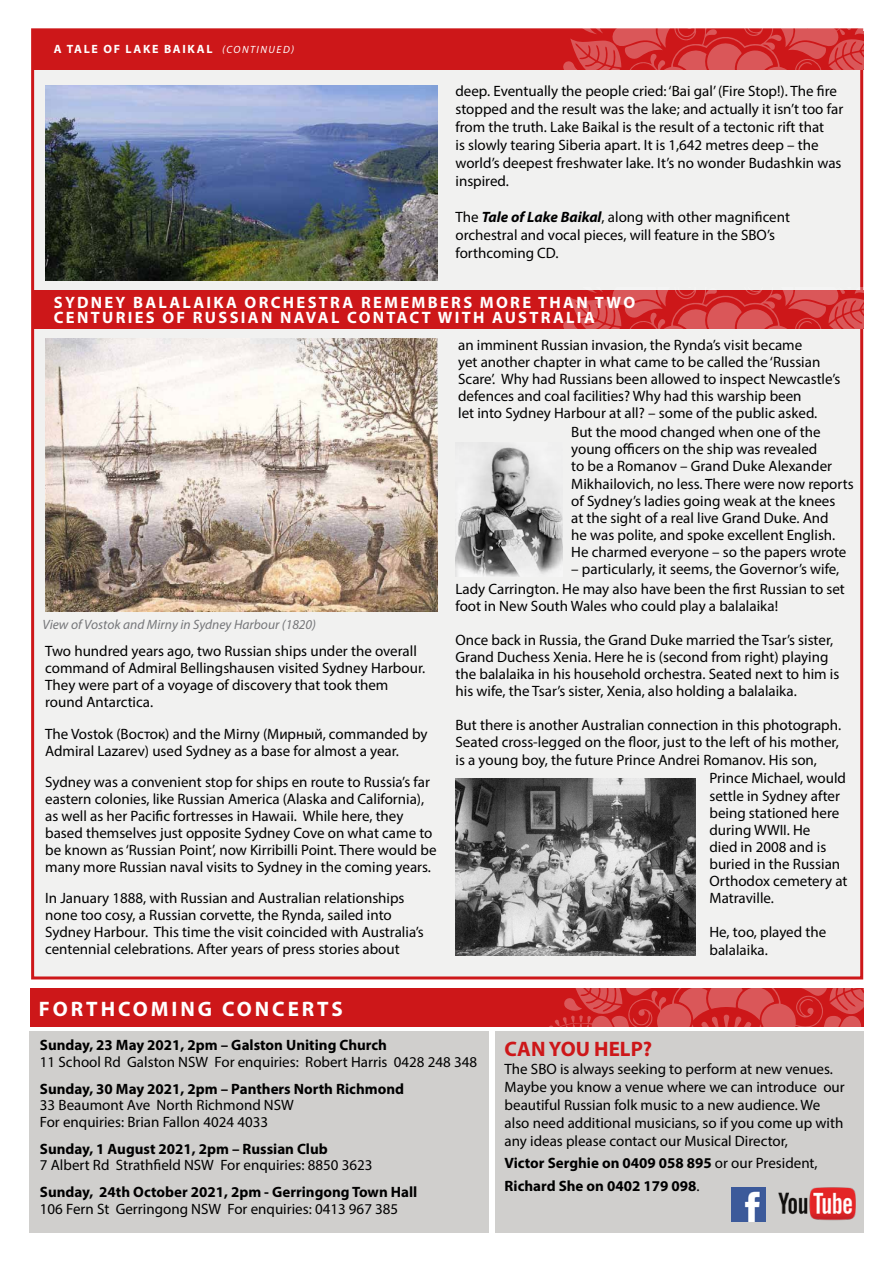
<style>
.page{position:relative;width:893px;height:1263px;background:#fff}
.page>*{position:absolute;margin:0;border:0;box-sizing:border-box;transform-origin:0 0}
.t1{font:700 21px "Myriad Pro";letter-spacing:.14em;color:#fff}
.t2{font:700 21px "Myriad Pro";color:#cd1719}
.t3{font:700 16.5px/15px "Myriad Pro";letter-spacing:.14em;color:#fff}
.t4{font:15px/17.1px "Myriad Pro";color:#000}
.t5{font:700 15px "Myriad Pro";color:#000}
.t6{font:italic 13.5px "Myriad Pro";color:#76777a}
.t7{font:700 12px "Myriad Pro";letter-spacing:.14em;color:#fff}
.s1{font-weight:400;font-style:italic;font-size:10.5px}
.s2{font-weight:700;font-style:italic}
.s3{font-weight:400}
</style>
<div class="page">
<div style="left:31px;top:28px;width:832px;height:951px;background:#f1f1f0;border:3px solid #cd1719"></div>
<div style="left:34px;top:31px;width:829px;height:39px;background:#cd1719"></div>
<div style="left:34px;top:290px;width:829px;height:38px;background:#cd1719"></div>
<svg style="left:562px;top:28px;width:301px;height:42px"></svg>
<svg style="left:563px;top:287px;width:300px;height:41px"></svg>
<img style="left:45px;top:85px;width:392px;height:195px">
<img style="left:45px;top:338px;width:392px;height:274px">
<div style="left:495px;top:1031px;width:368px;height:202px;background:#d0cfcd"></div>
<div style="left:30px;top:1031px;width:459px;height:202px;background:#d0cfcd"></div>
<div style="left:30px;top:988px;width:833px;height:39px;background:#cd1719"></div>
<svg style="left:549px;top:988px;width:314px;height:39px"></svg>
<img style="left:778px;top:1187px;width:78px;height:34px">
<img style="left:731px;top:1187px;width:34px;height:35px">
<img style="left:455px;top:778px;width:240px;height:178px">
<img style="left:455px;top:442px;width:108px;height:134px">
<p class="t7" style="left:54px;top:42px;width:242px">A TALE OF LAKE BAIKAL <span class="s1">(CONTINUED)</span></p>
<p class="t4" style="left:455px;top:82px;width:389px;line-height:18px">deep. Eventually the people cried: ‘Bai gal’ (Fire Stop!). The fire stopped and the result was the lake; and actually it isn’t too far from the truth. Lake Baikal is the result of a tectonic rift that<br>is slowly tearing Siberia apart. It is 1,642 metres deep – the world’s deepest freshwater lake. It’s no wonder Budashkin was inspired.</p>
<p class="t4" style="left:455px;top:208px;width:336px;line-height:18px">The <span class="s2">Tale of Lake Baikal</span>, along with other magnificent orchestral and vocal pieces, will feature in the SBO’s forthcoming CD.</p>
<p class="t3" style="left:54px;top:294px;width:583px">SYDNEY BALALAIKA ORCHESTRA REMEMBERS MORE THAN TWO<br>CENTURIES OF RUSSIAN NAVAL CONTACT WITH AUSTRALIA</p>
<p class="t6" style="left:43px;top:617px;width:275px">View of Vostok and Mirny in Sydney Harbour (1820)</p>
<p class="t4" style="left:45px;top:642px;width:382px">Two hundred years ago, two Russian ships under the overall command of Admiral Bellingshausen visited Sydney Harbour.<br>They were part of a voyage of discovery that took them round Antarctica.</p>
<p class="t4" style="left:45px;top:725px;width:384px">The Vostok (Восток) and the Mirny (Мирный, commanded by<br>Admiral Lazarev) used Sydney as a base for almost a year.</p>
<p class="t4" style="left:45px;top:773px;width:393px">Sydney was a convenient stop for ships en route to Russia’s far eastern colonies, like Russian America (Alaska and California), as well as her Pacific fortresses in Hawaii. While here, they based themselves just opposite Sydney Cove on what came to be known as ‘Russian Point’, now Kirribilli Point. There would be many more Russian naval visits to Sydney in the coming years.</p>
<p class="t4" style="left:45px;top:889px;width:380px">In January 1888, with Russian and Australian relationships none too cosy, a Russian corvette, the Rynda, sailed into Sydney Harbour. This time the visit coincided with Australia’s centennial celebrations. After years of press stories about</p>
<p class="t1" style="left:39px;top:995px;width:305px">FORTHCOMING CONCERTS</p>
<p class="t4" style="left:458px;top:336px;width:384px">an imminent Russian invasion, the Rynda’s visit became<br>yet another chapter in what came to be called the ‘Russian Scare’. Why had Russians been allowed to inspect Newcastle’s defences and coal facilities? Why had this warship been<br>let into Sydney Harbour at all? – some of the public asked.</p>
<p class="t4" style="left:571px;top:423px;width:284px">But the mood changed when one of the young officers on the ship was revealed<br>to be a Romanov – Grand Duke Alexander Mikhailovich, no less. There were now reports of Sydney’s ladies going weak at the knees<br>at the sight of a real live Grand Duke. And<br>he was polite, and spoke excellent English.<br>He charmed everyone – so the papers wrote</p>
<p class="t4" style="left:455px;top:559px;width:391px;line-height:19.5px;text-indent:116px">– particularly, it seems, the Governor’s wife,<br>Lady Carrington. He may also have been the first Russian to set</p>
<p class="t4" style="left:455px;top:597px;width:324px">foot in New South Wales who could play a balalaika!</p>
<p class="t4" style="left:455px;top:631px;width:385px">Once back in Russia, the Grand Duke married the Tsar’s sister, Grand Duchess Xenia. Here he is (second from right) playing the balalaika in his household orchestra. Seated next to him is his wife, the Tsar’s sister, Xenia, also holding a balalaika.</p>
<p class="t4" style="left:455px;top:716px;width:387px">But there is another Australian connection in this photograph.<br>Seated cross-legged on the floor, just to the left of his mother, is a young boy, the future Prince Andrei Romanov. His son,</p>
<p class="t4" style="left:709px;top:770px;width:139px">Prince Michael, would settle in Sydney after being stationed here during WWII. He<br>died in 2008 and is buried in the Russian<br>Orthodox cemetery at<br>Matraville.</p>
<p class="t4" style="left:709px;top:923px;width:118px">He, too, played the balalaika.</p>
<p class="t5" style="left:40px;top:1035px;width:349px">Sunday, 23 May 2021, 2pm – Galston Uniting Church</p>
<p class="t4" style="left:40px;top:1053px;width:439px">11 School Rd Galston NSW For enquiries: Robert Harris 0428 248 348</p>
<p class="t5" style="left:40px;top:1079px;width:366px">Sunday, 30 May 2021, 2pm – Panthers North Richmond</p>
<p class="t4" style="left:40px;top:1096px;width:256px">33 Beaumont Ave North Richmond NSW</p>
<p class="t4" style="left:40px;top:1113px;width:230px">For enquiries: Brian Fallon 4024 4033</p>
<p class="t5" style="left:40px;top:1139px;width:289px">Sunday, 1 August 2021, 2pm – Russian Club</p>
<p class="t4" style="left:40px;top:1156px;width:334px">7 Albert Rd Strathfield NSW For enquiries: 8850 3623</p>
<p class="t5" style="left:40px;top:1182px;width:379px">Sunday, 24th October 2021, 2pm - Gerringong Town Hall</p>
<p class="t4" style="left:40px;top:1200px;width:360px">106 Fern St Gerringong NSW For enquiries: 0413 967 385</p>
<p class="t2" style="left:505px;top:1035px;width:149px">CAN YOU HELP?</p>
<p class="t4" style="left:505px;top:1059px;width:342px;line-height:18px">The SBO is always seeking to perform at new venues.<br>Maybe you know a venue where we can introduce our beautiful Russian folk music to a new audience. We also need additional musicians, so if you come up with any ideas please contact our Musical Director,</p>
<p class="t5" style="left:505px;top:1153px;width:314px">Victor Serghie on 0409 058 895 <span class="s3">or our President,</span></p>
<p class="t5" style="left:505px;top:1176px;width:196px">Richard She on 0402 179 098<span class="s3">.</span></p>
</div>
